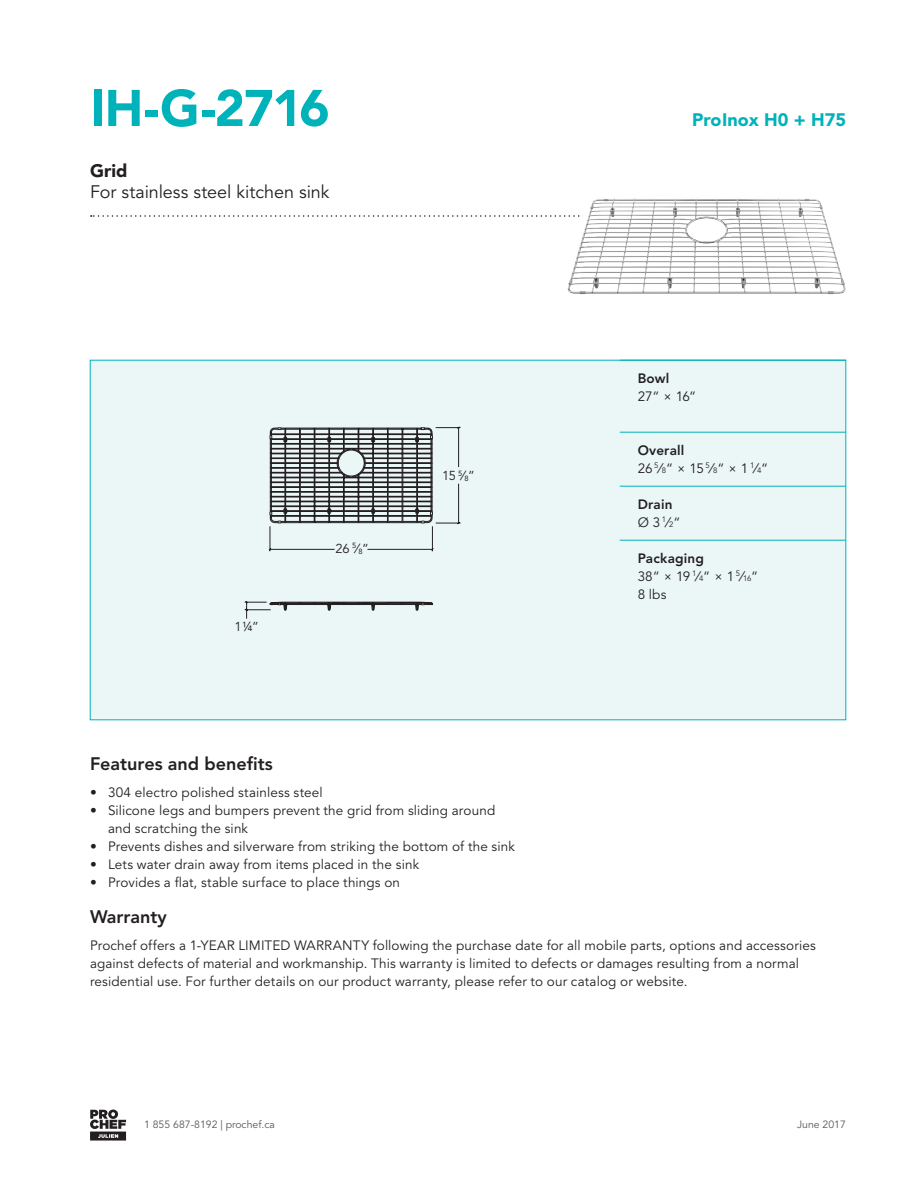
<style>
.page{position:relative;width:918px;height:1188px;background:#fff}
.page>*{position:absolute;margin:0;border:0;box-sizing:border-box;transform-origin:0 0}
.N__Produit{font:900 51px "Avenir LT Std";letter-spacing:-.03em;color:#00b2b9}
.t1{font:18px "Avenir LT Std";letter-spacing:-.005em;color:#231f20}
.t2{font:800 18px "Avenir LT Std";color:#231f20}
.t3{font:900 18px "Avenir LT Std";color:#00b2b9}
.t4{font:900 18px "Avenir LT Std";color:#231f20}
.Spec_-__Courant_Book{font:13.5px/18px "Avenir LT Std";letter-spacing:.01em;color:#231f20}
.Spec_-_Courant_Bold{font:800 13.5px "Avenir LT Std";letter-spacing:.015em;color:#231f20}
.t5{font:12.9px "Avenir LT Std";color:#231f20}
.t6{font:10.5px "Avenir LT Std";color:#57585a}
.s1{font-size:7.5px}
.s2{font-size:7.8px}
</style>
<div class="page">
<div style="left:90px;top:360px;width:756px;height:360px;background:#ebf7f7"></div>
<svg style="left:90px;top:1110px;width:36px;height:31px"></svg>
<svg style="left:244px;top:427px;width:217px;height:192px;background:#c4cdcd"></svg>
<hr style="left:620px;top:360px;width:226px;height:1px;background:#00b2b9">
<hr style="left:620px;top:432px;width:226px;height:1px;background:#00b2b9">
<hr style="left:620px;top:486px;width:226px;height:1px;background:#00b2b9">
<hr style="left:620px;top:540px;width:226px;height:1px;background:#00b2b9">
<svg style="left:91px;top:215px;width:465px;height:2px"></svg>
<img style="left:559px;top:198px;width:287px;height:96px">
<p class="N__Produit" style="left:90px;top:77px;width:241px">IH-G-2716</p>
<h2 class="t4" style="left:90px;top:160px;width:39px">Grid</h2>
<h2 class="t1" style="left:90px;top:181px;width:241px">For stainless steel kitchen sink</h2>
<p class="t5" style="left:234px;top:619px;width:26px">1¼”</p>
<p class="t5" style="left:336px;top:541px;width:35px">26 <sup>5</sup>∕<span class="s1">8</span>”</p>
<p class="t5" style="left:442px;top:468px;width:34px">15 <sup>5</sup>∕<span class="s1">8</span>”</p>
<h2 class="t3" style="left:692px;top:109px;width:155px">ProInox H0 + H75</h2>
<p class="Spec_-_Courant_Bold" style="left:638px;top:370px;width:33px">Bowl</p>
<p class="Spec_-__Courant_Book" style="left:638px;top:388px;width:60px">27“ × 16“</p>
<p class="Spec_-_Courant_Bold" style="left:638px;top:442px;width:48px">Overall</p>
<p class="Spec_-__Courant_Book" style="left:638px;top:460px;width:132px">26 <sup>5</sup>∕<span class="s2">8</span>“ × 15 <sup>5</sup>∕<span class="s2">8</span>“ × 1 <sup>1</sup>∕<span class="s2">4</span>“</p>
<p class="Spec_-_Courant_Bold" style="left:638px;top:496px;width:36px">Drain</p>
<p class="Spec_-__Courant_Book" style="left:638px;top:514px;width:44px">Ø 3 <sup>1</sup>∕<span class="s2">2</span>“</p>
<p class="Spec_-_Courant_Bold" style="left:638px;top:550px;width:68px">Packaging</p>
<p class="Spec_-__Courant_Book" style="left:638px;top:568px;width:122px">38“ × 19 <sup>1</sup>∕<span class="s2">4</span>“ × 1 <sup>5</sup>∕<span class="s2">16</span>“<br>8 lbs</p>
<h2 class="t2" style="left:90px;top:753px;width:184px">Features and benefits</h2>
<p class="Spec_-__Courant_Book" style="left:90px;top:783px;width:234px">• 304 electro polished stainless steel</p>
<p class="Spec_-__Courant_Book" style="left:108px;top:801px;width:389px;text-indent:-18px">• Silicone legs and bumpers prevent the grid from sliding around and scratching the sink</p>
<p class="Spec_-__Courant_Book" style="left:90px;top:837px;width:427px">• Prevents dishes and silverware from striking the bottom of the sink</p>
<p class="Spec_-__Courant_Book" style="left:90px;top:855px;width:331px">• Lets water drain away from items placed in the sink</p>
<p class="Spec_-__Courant_Book" style="left:90px;top:873px;width:312px">• Provides a flat, stable surface to place things on</p>
<h2 class="t2" style="left:90px;top:906px;width:79px">Warranty</h2>
<p class="Spec_-__Courant_Book" style="left:90px;top:936px;width:727px">Prochef offers a 1-YEAR LIMITED WARRANTY following the purchase date for all mobile parts, options and accessories against defects of material and workmanship. This warranty is limited to defects or damages resulting from a normal residential use. For further details on our product warranty, please refer to our catalog or website.</p>
<p class="t6" style="left:144px;top:1119px;width:132px">1 855 687-8192 | prochef.ca</p>
<p class="t6" style="left:797px;top:1119px;width:50px">June 2017</p>
</div>
